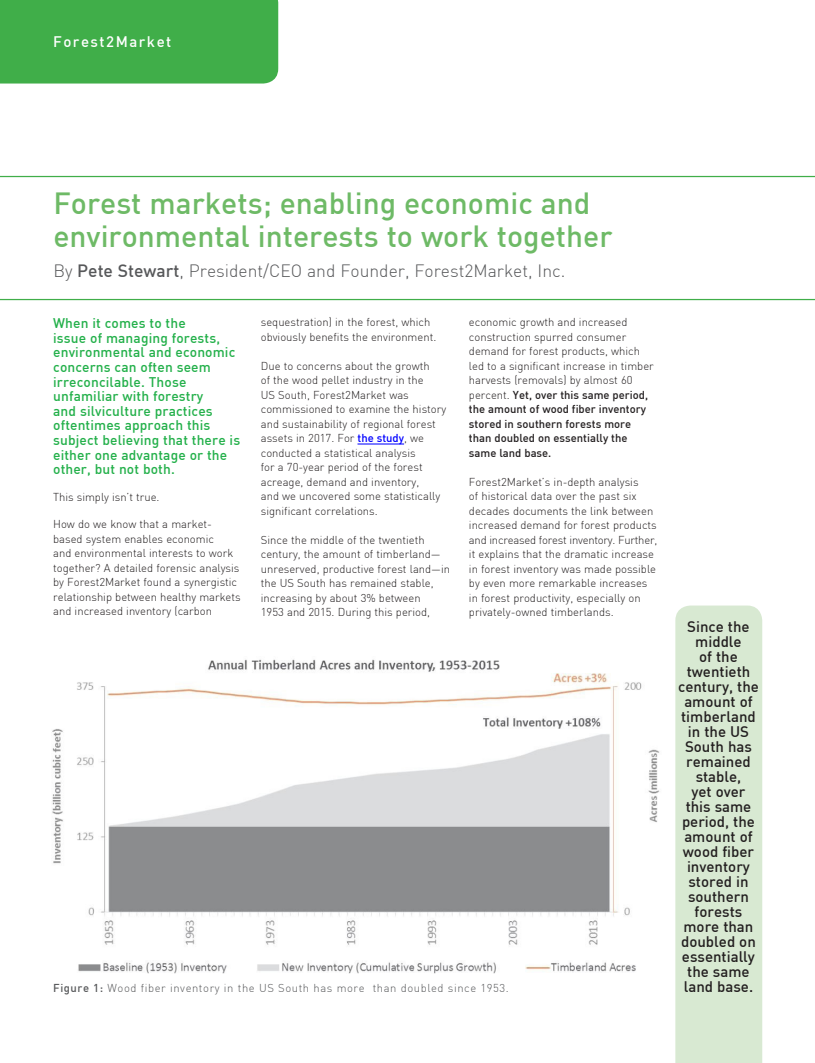
<style>
.page{position:relative;width:815px;height:1063px;background:#fff}
.page>*{position:absolute;margin:0;border:0;box-sizing:border-box;transform-origin:0 0}
.t1{font:500 30px/32.5px "DIN Pro";color:#6eba66}
.t2{font:300 17.5px "DIN Pro";color:#57585a}
.t3{font:500 15px/15px "DIN Pro";color:#231f20;text-align:center}
.t4{font:500 15px "DIN Pro";letter-spacing:.1em;color:#fff}
.t5{font:500 13.75px/14.6px "DIN Pro";letter-spacing:.01em;color:#23b04a}
.t6{font:300 11.25px/14.5px "DIN Pro";color:#231f20}
.t7{font:300 11.25px "DIN Pro";letter-spacing:.05em;color:#57585a}
.s1{font-weight:500}
.s2{font-weight:500;color:#00f}
</style>
<div class="page">
<div style="left:0;top:0;width:278px;height:84px;background:#40ae49"></div>
<div style="left:675px;top:606px;width:87px;height:457px;background:#d8e9d2"></div>
<hr style="left:0;top:299px;width:815px;height:1px;background:#40ae49">
<hr style="left:0;top:176px;width:815px;height:1px;background:#40ae49">
<img style="left:52px;top:659px;width:608px;height:314px">
<hr style="left:357px;top:444px;width:47px;height:1px;background:#00f">
<p class="t4" style="left:53px;top:32px;width:120px">Forest2Market</p>
<p class="t1" style="left:53px;top:186px;width:561px">Forest markets; enabling economic and environmental interests to work together</p>
<p class="t2" style="left:53px;top:260px;width:514px">By <span class="s1">Pete Stewart</span>, President/CEO and Founder, Forest2Market, Inc.</p>
<p class="t5" style="left:53px;top:315px;width:189px">When it comes to the<br>issue of managing forests, environmental and economic concerns can often seem irreconcilable. Those unfamiliar with forestry<br>and silviculture practices oftentimes approach this subject believing that there is either one advantage or the other, but not both.</p>
<p class="t6" style="left:53px;top:490px;width:108px">This simply isn’t true.</p>
<p class="t6" style="left:53px;top:517px;width:189px">How do we know that a market&shy;based system enables economic<br>and environmental interests to work together? A detailed forensic analysis by Forest2Market found a synergistic relationship between healthy markets and increased inventory (carbon</p>
<p class="t6" style="left:261px;top:315px;width:177px">sequestration) in the forest, which obviously benefits the environment.</p>
<p class="t6" style="left:261px;top:358px;width:187px">Due to concerns about the growth<br>of the wood pellet industry in the<br>US South, Forest2Market was commissioned to examine the history and sustainability of regional forest assets in 2017. For <span class="s2">the study</span>, we conducted a statistical analysis<br>for a 70-year period of the forest acreage, demand and inventory,<br>and we uncovered some statistically significant correlations.</p>
<p class="t6" style="left:261px;top:532px;width:191px">Since the middle of the twentieth century, the amount of timberland— unreserved, productive forest land—in the US South has remained stable, increasing by about 3% between<br>1953 and 2015. During this period,</p>
<p class="t6" style="left:469px;top:315px;width:186px">economic growth and increased construction spurred consumer demand for forest products, which led to a significant increase in timber harvests (removals) by almost 60 percent. <span class="s1">Yet, over this same period, the amount of wood fiber inventory stored in southern forests more than doubled on essentially the same land base.</span></p>
<p class="t6" style="left:469px;top:474px;width:190px">Forest2Market’s in-depth analysis<br>of historical data over the past six decades documents the link between increased demand for forest products and increased forest inventory. Further, it explains that the dramatic increase in forest inventory was made possible by even more remarkable increases in forest productivity, especially on privately-owned timberlands.</p>
<p class="t7" style="left:53px;top:981px;width:457px"><span class="s1">Figure 1:</span> Wood fiber inventory in the US South has more than doubled since 1953.</p>
<p class="t3" style="left:678px;top:619px;width:82px">Since the middle<br>of the twentieth century, the amount of timberland in the US<br>South has remained stable,<br>yet over this same period, the amount of wood fiber inventory stored in southern forests more than doubled on essentially the same land base.</p>
</div>
